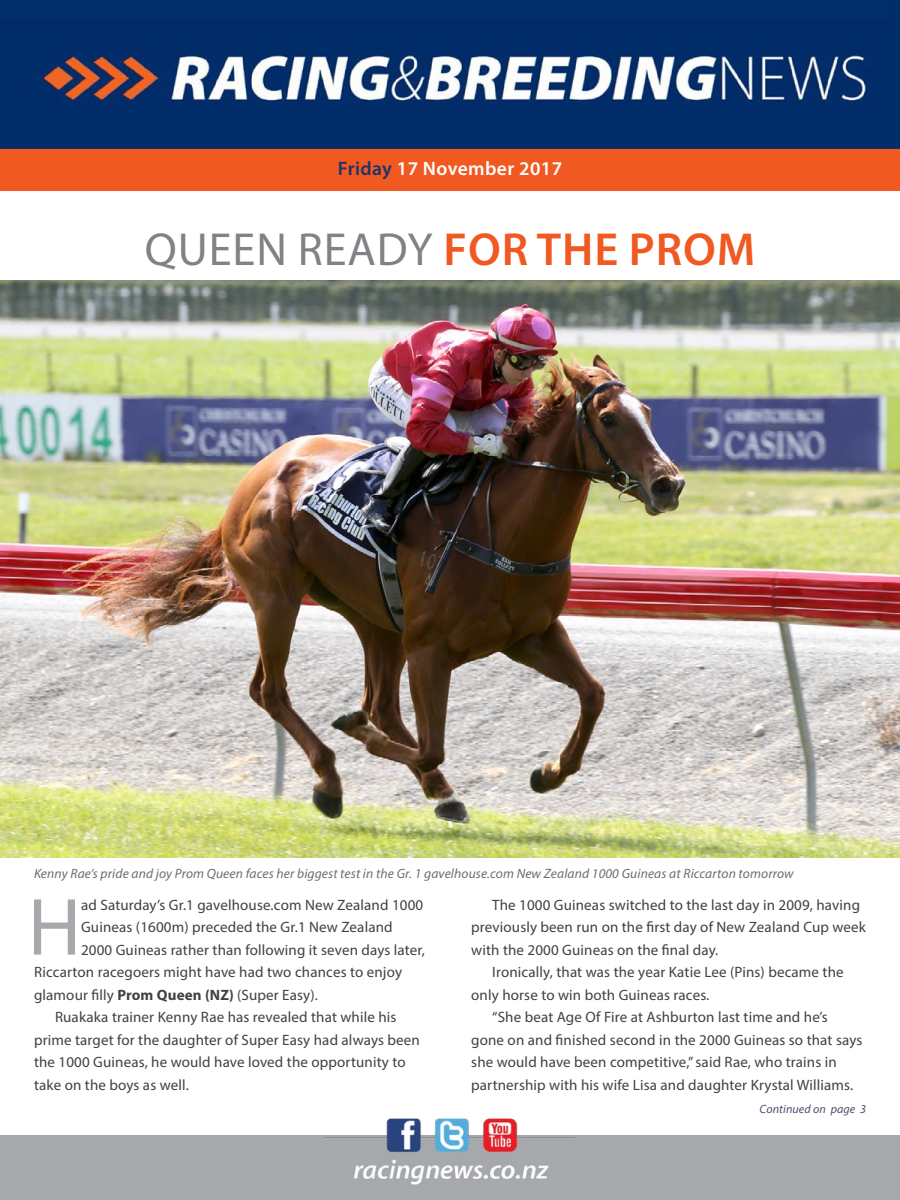
<style>
.page{position:relative;width:900px;height:1200px;background:#fff}
.page>*{position:absolute;margin:0;border:0;box-sizing:border-box;transform-origin:0 0}
.t1{font:81.75px "Myriad Pro";color:#a7a9ac}
.t2{font:46.5px "Myriad Pro";letter-spacing:.02em;color:#808285}
.t3{font:600 19.5px "Myriad Pro";letter-spacing:.02em;color:#fff}
.t4{font:15px/22.5px "Myriad Pro";letter-spacing:.01em;color:#414042}
.t5{font:italic 13.5px "Myriad Pro";letter-spacing:.01em;color:#6d6e71}
.t6{font:italic 12px "Myriad Pro";letter-spacing:.01em;color:#4d4d6b}
.s1{color:#203267}
.s2{font-weight:600;color:#f15922}
.s3{font-weight:700}
</style>
<div class="page">
<div style="left:0;top:148px;width:900px;height:43px;background:#f15922"></div>
<div style="left:0;top:1136px;width:900px;height:64px;background:#a7a9ac"></div>
<img style="left:0;top:0;width:900px;height:148px">
<img style="left:325px;top:1118px;width:250px;height:67px">
<img style="left:0;top:280px;width:900px;height:577px">
<h3 class="t3" style="left:338px;top:156px;width:226px"><span class="s1">Friday</span> 17 November 2017</h3>
<h2 class="t2" style="left:145px;top:221px;width:612px">Queen ready <span class="s2">for the prom</span></h2>
<p class="t5" style="left:34px;top:865px;width:761px">Kenny Rae’s pride and joy Prom Queen faces her biggest test in the Gr. 1 gavelhouse.com New Zealand 1000 Guineas at Riccarton tomorrow</p>
<h1 class="t1" style="left:28px;top:877px;width:55px">H</h1>
<p class="t4" style="left:81px;top:893px;width:344px">ad Saturday’s Gr.1 gavelhouse.com New Zealand 1000</p>
<p class="t4" style="left:81px;top:916px;width:313px">Guineas (1600m) preceded the Gr.1 New Zealand</p>
<p class="t4" style="left:81px;top:938px;width:345px">2000 Guineas rather than following it seven days later,</p>
<p class="t4" style="left:34px;top:961px;width:370px">Riccarton racegoers might have had two chances to enjoy</p>
<p class="t4" style="left:34px;top:983px;width:286px">glamour filly <span class="s3">Prom Queen (NZ)</span> (Super Easy).</p>
<p class="t4" style="left:55px;top:1006px;width:343px">Ruakaka trainer Kenny Rae has revealed that while his</p>
<p class="t4" style="left:34px;top:1028px;width:387px">prime target for the daughter of Super Easy had always been</p>
<p class="t4" style="left:34px;top:1051px;width:373px">the 1000 Guineas, he would have loved the opportunity to</p>
<p class="t4" style="left:34px;top:1073px;width:156px">take on the boys as well.</p>
<p class="t4" style="left:471px;top:893px;width:396px;text-indent:21px">The 1000 Guineas switched to the last day in 2009, having previously been run on the first day of New Zealand Cup week with the 2000 Guineas on the final day.</p>
<p class="t4" style="left:471px;top:961px;width:374px;text-indent:21px">Ironically, that was the year Katie Lee (Pins) became the only horse to win both Guineas races.</p>
<p class="t4" style="left:471px;top:1006px;width:393px;text-indent:21px">“She beat Age Of Fire at Ashburton last time and he’s gone on and finished second in the 2000 Guineas so that says she would have been competitive,” said Rae, who trains in partnership with his wife Lisa and daughter Krystal Williams.</p>
<p class="t6" style="left:760px;top:1102px;width:108px">Continued on page 3</p>
</div>
